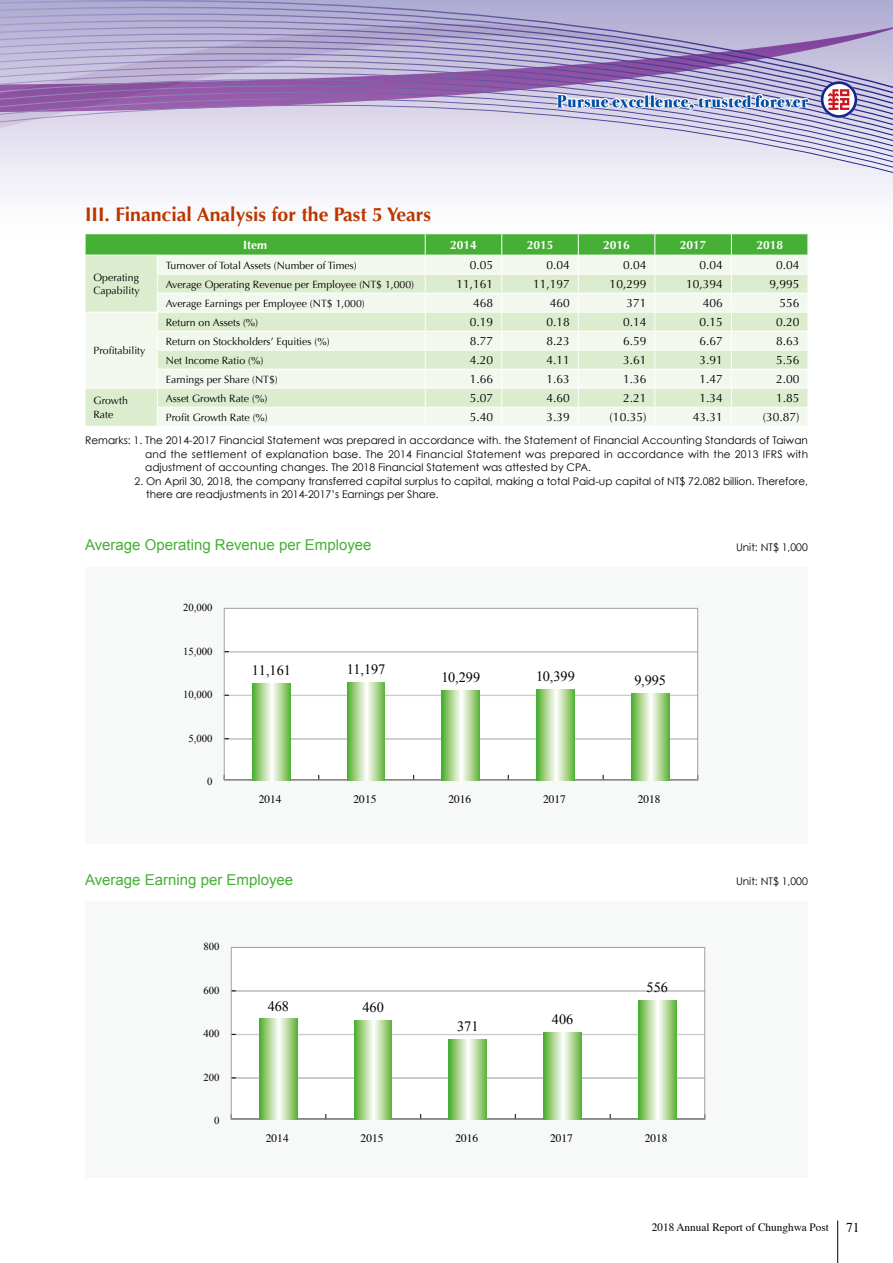
<style>
.page{position:relative;width:893px;height:1263px;background:#fff}
.page>*{position:absolute;margin:0;border:0;box-sizing:border-box;transform-origin:0 0}
.t1{font:700 19.5px "Optima";color:#ba3700}
.t2{font:700 16.5px "Bodoni Svty Two ITCTT";letter-spacing:.05em;color:#004ea2}
.t3{font:15px "Arial";color:#45b035}
.t4{font:14.25px "Times New Roman";color:#000}
.t5{font:13.5px "Times";color:#000}
.t6{font:12px "Optima";color:#000}
.t7{font:700 12px "Optima";color:#fff}
.t8{font:11.4px "Times";color:#000}
.t9{font:11.25px "Times";color:#000}
.t10{font:10.65px "Times New Roman";color:#000}
.t11{font:10.5px/13.5px "Century Gothic";color:#000;text-align:justify}
.t12{font:10.5px/13.5px "Optima";color:#000}
</style>
<div class="page">
<svg style="left:0;top:0;width:893px;height:194px;background:#c3bad9"></svg>
<svg style="left:85px;top:234px;width:723px;height:192px;background:#d8ecce"></svg>
<div style="left:85px;top:567px;width:723px;height:276px;background:#f7f8f8"></div>
<div style="left:224px;top:608px;width:474px;height:172px;background:#fff"></div>
<hr style="left:224px;top:739px;width:474px;height:1px;background:#c9caca">
<div style="left:224px;top:738px;width:474px;height:1px;border:1px solid #c9caca"></div>
<div style="left:224px;top:695px;width:474px;height:1px;border:1px solid #c9caca"></div>
<hr style="left:224px;top:652px;width:474px;height:1px;background:#c9caca">
<div style="left:224px;top:651px;width:474px;height:1px;border:1px solid #c9caca"></div>
<div style="left:224px;top:608px;width:474px;height:172px;border:1px solid #9fa0a0"></div>
<svg style="left:631px;top:693px;width:38px;height:87px;background:#aed798"></svg>
<svg style="left:537px;top:690px;width:37px;height:90px;background:#b1d89a"></svg>
<svg style="left:442px;top:691px;width:38px;height:89px;background:#aed798"></svg>
<svg style="left:347px;top:683px;width:38px;height:97px;background:#aed798"></svg>
<svg style="left:252px;top:683px;width:38px;height:97px;background:#aed798"></svg>
<div style="left:85px;top:902px;width:723px;height:276px;background:#f7f8f8"></div>
<div style="left:231px;top:947px;width:474px;height:172px;background:#fff"></div>
<hr style="left:231px;top:1078px;width:474px;height:1px;background:#c9caca">
<div style="left:231px;top:1077px;width:474px;height:1px;border:1px solid #c9caca"></div>
<div style="left:231px;top:1034px;width:474px;height:1px;border:1px solid #c9caca"></div>
<hr style="left:231px;top:991px;width:474px;height:1px;background:#c9caca">
<div style="left:231px;top:990px;width:474px;height:1px;border:1px solid #c9caca"></div>
<hr style="left:231px;top:1119px;width:474px;height:1px;background:#000">
<div style="left:231px;top:947px;width:474px;height:172px;border:1px solid #9fa0a0"></div>
<svg style="left:638px;top:1000px;width:38px;height:119px;background:#aed798"></svg>
<svg style="left:544px;top:1032px;width:37px;height:87px;background:#b0d89a"></svg>
<svg style="left:449px;top:1040px;width:38px;height:79px;background:#aed798"></svg>
<svg style="left:354px;top:1021px;width:38px;height:98px;background:#aed798"></svg>
<svg style="left:259px;top:1019px;width:38px;height:100px;background:#aed798"></svg>
<svg style="left:821px;top:81px;width:36px;height:37px"></svg>
<hr style="left:837px;top:1220px;width:1px;height:43px;background:#000">
<svg style="left:555px;top:76px;width:256px;height:43px"></svg>
<h1 class="t1" style="left:85px;top:203px;width:348px">III. Financial Analysis for the Past 5 Years</h1>
<h2 class="t2" style="left:557px;top:88px;width:252px">Pursue excellence, trusted forever</h2>
<p class="t12" style="left:94px;top:271px;width:48px">Operating<br>Capability</p>
<p class="t12" style="left:94px;top:344px;width:53px">Profitability</p>
<p class="t7" style="left:243px;top:237px;width:25px">Item</p>
<p class="t7" style="left:450px;top:237px;width:28px">2014</p>
<p class="t7" style="left:527px;top:237px;width:28px">2015</p>
<p class="t7" style="left:603px;top:237px;width:28px">2016</p>
<p class="t7" style="left:680px;top:237px;width:28px">2017</p>
<p class="t7" style="left:756px;top:237px;width:28px">2018</p>
<p class="t12" style="left:166px;top:258px;width:193px">Turnover of Total Assets (Number of Times)</p>
<p class="t6" style="left:470px;top:258px;width:25px">0.05</p>
<p class="t6" style="left:546px;top:258px;width:25px">0.04</p>
<p class="t6" style="left:623px;top:258px;width:25px">0.04</p>
<p class="t6" style="left:699px;top:258px;width:25px">0.04</p>
<p class="t6" style="left:776px;top:258px;width:25px">0.04</p>
<p class="t12" style="left:166px;top:277px;width:250px">Average Operating Revenue per Employee (NT$ 1,000)</p>
<p class="t6" style="left:457px;top:277px;width:38px">11,161</p>
<p class="t6" style="left:533px;top:277px;width:38px">11,197</p>
<p class="t6" style="left:610px;top:277px;width:38px">10,299</p>
<p class="t6" style="left:686px;top:277px;width:38px">10,394</p>
<p class="t6" style="left:769px;top:277px;width:32px">9,995</p>
<p class="t12" style="left:166px;top:296px;width:201px">Average Earnings per Employee (NT$ 1,000)</p>
<p class="t6" style="left:473px;top:296px;width:22px">468</p>
<p class="t6" style="left:550px;top:296px;width:22px">460</p>
<p class="t6" style="left:626px;top:296px;width:22px">371</p>
<p class="t6" style="left:703px;top:296px;width:22px">406</p>
<p class="t6" style="left:779px;top:296px;width:22px">556</p>
<p class="t12" style="left:166px;top:315px;width:94px">Return on Assets (%)</p>
<p class="t6" style="left:470px;top:315px;width:25px">0.19</p>
<p class="t6" style="left:546px;top:315px;width:25px">0.18</p>
<p class="t6" style="left:623px;top:315px;width:25px">0.14</p>
<p class="t6" style="left:699px;top:315px;width:25px">0.15</p>
<p class="t6" style="left:776px;top:315px;width:25px">0.20</p>
<p class="t12" style="left:166px;top:334px;width:165px">Return on Stockholders’ Equities (%)</p>
<p class="t6" style="left:470px;top:334px;width:25px">8.77</p>
<p class="t6" style="left:546px;top:334px;width:25px">8.23</p>
<p class="t6" style="left:623px;top:334px;width:25px">6.59</p>
<p class="t6" style="left:699px;top:334px;width:25px">6.67</p>
<p class="t6" style="left:776px;top:334px;width:25px">8.63</p>
<p class="t12" style="left:166px;top:353px;width:99px">Net Income Ratio (%)</p>
<p class="t6" style="left:470px;top:353px;width:25px">4.20</p>
<p class="t6" style="left:546px;top:353px;width:25px">4.11</p>
<p class="t6" style="left:623px;top:353px;width:25px">3.61</p>
<p class="t6" style="left:699px;top:353px;width:25px">3.91</p>
<p class="t6" style="left:776px;top:353px;width:25px">5.56</p>
<p class="t12" style="left:166px;top:372px;width:114px">Earnings per Share (NT$)</p>
<p class="t6" style="left:470px;top:372px;width:25px">1.66</p>
<p class="t6" style="left:546px;top:372px;width:25px">1.63</p>
<p class="t6" style="left:623px;top:372px;width:25px">1.36</p>
<p class="t6" style="left:699px;top:372px;width:25px">1.47</p>
<p class="t6" style="left:776px;top:372px;width:25px">2.00</p>
<p class="t12" style="left:94px;top:394px;width:36px">Growth<br>Rate</p>
<p class="t12" style="left:166px;top:391px;width:103px">Asset Growth Rate (%)</p>
<p class="t6" style="left:470px;top:391px;width:25px">5.07</p>
<p class="t6" style="left:546px;top:391px;width:25px">4.60</p>
<p class="t6" style="left:623px;top:391px;width:25px">2.21</p>
<p class="t6" style="left:699px;top:391px;width:25px">1.34</p>
<p class="t6" style="left:776px;top:391px;width:25px">1.85</p>
<p class="t12" style="left:166px;top:410px;width:103px">Profit Growth Rate (%)</p>
<p class="t6" style="left:470px;top:410px;width:25px">5.40</p>
<p class="t6" style="left:546px;top:410px;width:25px">3.39</p>
<p class="t6" style="left:610px;top:410px;width:38px">(10.35)</p>
<p class="t6" style="left:693px;top:410px;width:32px">43.31</p>
<p class="t6" style="left:763px;top:410px;width:38px">(30.87)</p>
<p class="t11" style="left:145px;top:433px;width:664px;text-indent:-60px">Remarks: 1. The 2014-2017 Financial Statement was prepared in accordance with. the Statement of Financial Accounting Standards of Taiwan and the settlement of explanation base. The 2014 Financial Statement was prepared in accordance with the 2013 IFRS with adjustment of accounting changes. The 2018 Financial Statement was attested by CPA.</p>
<p class="t11" style="left:146px;top:474px;width:663px;text-indent:-12px">2. On April 30, 2018, the company transferred capital surplus to capital, making a total Paid-up capital of NT$ 72.082 billion. Therefore, there are readjustments in 2014-2017’s Earnings per Share.</p>
<h3 class="t3" style="left:85px;top:535px;width:288px">Average Operating Revenue per Employee</h3>
<p class="t11" style="left:736px;top:540px;width:73px">Unit: NT$ 1,000</p>
<p class="t10" style="left:183px;top:600px;width:31px">20,000</p>
<p class="t10" style="left:183px;top:644px;width:31px">15,000</p>
<p class="t10" style="left:183px;top:687px;width:31px">10,000</p>
<p class="t10" style="left:188px;top:731px;width:26px">5,000</p>
<p class="t10" style="left:207px;top:774px;width:7px">0</p>
<h3 class="t4" style="left:252px;top:660px;width:41px">11,161</h3>
<h3 class="t4" style="left:347px;top:660px;width:40px">11,197</h3>
<h3 class="t4" style="left:441px;top:668px;width:40px">10,299</h3>
<h3 class="t4" style="left:536px;top:667px;width:40px">10,399</h3>
<h3 class="t4" style="left:634px;top:670px;width:33px">9,995</h3>
<p class="t8" style="left:259px;top:788px;width:24px">2014</p>
<p class="t8" style="left:354px;top:788px;width:24px">2015</p>
<p class="t8" style="left:448px;top:788px;width:24px">2016</p>
<p class="t8" style="left:543px;top:788px;width:24px">2017</p>
<p class="t8" style="left:638px;top:788px;width:24px">2018</p>
<h3 class="t3" style="left:85px;top:870px;width:210px">Average Earning per Employee</h3>
<p class="t10" style="left:204px;top:939px;width:18px">800</p>
<p class="t10" style="left:204px;top:983px;width:18px">600</p>
<p class="t10" style="left:204px;top:1026px;width:18px">400</p>
<p class="t10" style="left:204px;top:1070px;width:18px">200</p>
<p class="t10" style="left:214px;top:1114px;width:7px">0</p>
<h3 class="t4" style="left:268px;top:996px;width:23px">468</h3>
<h3 class="t4" style="left:362px;top:998px;width:23px">460</h3>
<h3 class="t4" style="left:457px;top:1017px;width:23px">371</h3>
<h3 class="t4" style="left:552px;top:1009px;width:23px">406</h3>
<h3 class="t4" style="left:647px;top:977px;width:23px">556</h3>
<p class="t8" style="left:266px;top:1127px;width:24px">2014</p>
<p class="t8" style="left:361px;top:1127px;width:24px">2015</p>
<p class="t8" style="left:455px;top:1127px;width:24px">2016</p>
<p class="t8" style="left:550px;top:1127px;width:24px">2017</p>
<p class="t8" style="left:645px;top:1127px;width:24px">2018</p>
<p class="t11" style="left:736px;top:874px;width:73px">Unit: NT$ 1,000</p>
<p class="t9" style="left:652px;top:1217px;width:179px">2018 Annual Report of Chunghwa Post</p>
<p class="t5" style="left:846px;top:1214px;width:15px">71</p>
</div>
